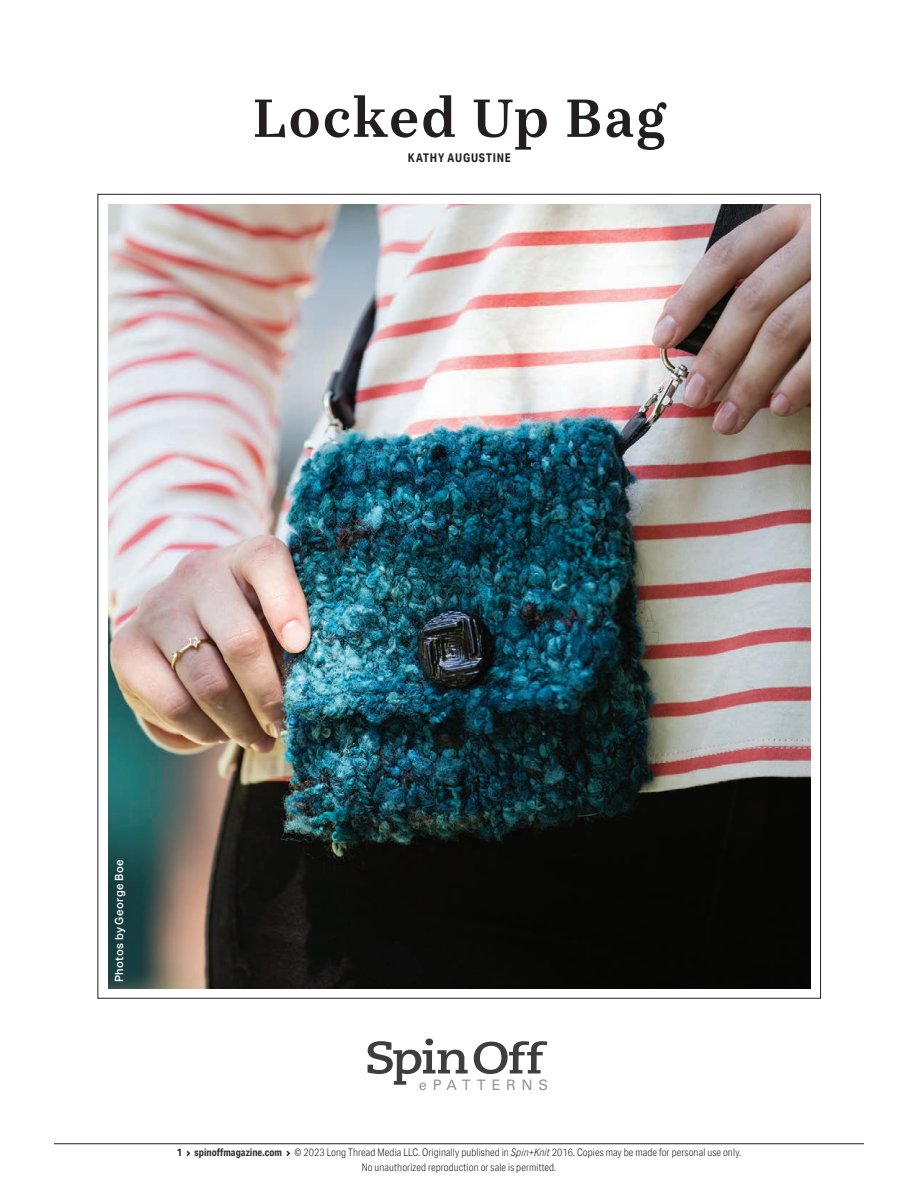
<style>
.page{position:relative;width:918px;height:1188px;background:#fff}
.page>*{position:absolute;margin:0;border:0;box-sizing:border-box;transform-origin:0 0}
.Project_-_Title{font:600 52.5px "Casus Pro";letter-spacing:.03em;color:#231f20}
.t1{font:14.4px "Univers LT Std";letter-spacing:.395em;color:#939598}
.Byline_-_Center{font:700 12px "Aktiv Grotesk Cd";letter-spacing:.07em;color:#231f20}
.Global_-_Captions_White{font:500 11.25px "Aktiv Grotesk";letter-spacing:.03em;color:#fff}
.t2{font:300 10.5px/15px "Aktiv Grotesk Cd";letter-spacing:.01em;color:#231f20;text-align:center}
.s1{font-weight:700}
.s2{font-weight:700;color:#312f30}
.s3{font-style:italic}
</style>
<div class="page">
<hr style="left:54px;top:1143px;width:810px;height:1px;background:#231f20">
<svg style="left:186px;top:1150px;width:5px;height:7px"></svg>
<svg style="left:286px;top:1150px;width:5px;height:7px"></svg>
<svg style="left:368px;top:1039px;width:100px;height:46px"></svg>
<svg style="left:474px;top:1041px;width:73px;height:33px"></svg>
<img style="left:108px;top:204px;width:702px;height:784px">
<p class="Project_-_Title" style="left:253px;top:82px;width:415px">Locked Up Bag</p>
<p class="Byline_-_Center" style="left:408px;top:150px;width:104px">KATHY AUGUSTINE</p>
<p class="Global_-_Captions_White" style="left:113px;top:982px;width:124px;rotate:-90deg">Photos by George Boe</p>
<h2 class="t1" style="left:419px;top:1076px;width:131px">ePATTERNS</h2>
<p class="t2" style="left:177px;top:1145px;width:566px"><span class="s1">1</span> <span class="s2">spinoffmagazine.com</span> © 2023 Long Thread Media LLC. Originally published in <span class="s3">Spin+Knit</span> 2016. Copies may be made for personal use only.<br>No unauthorized reproduction or sale is permitted.</p>
</div>
